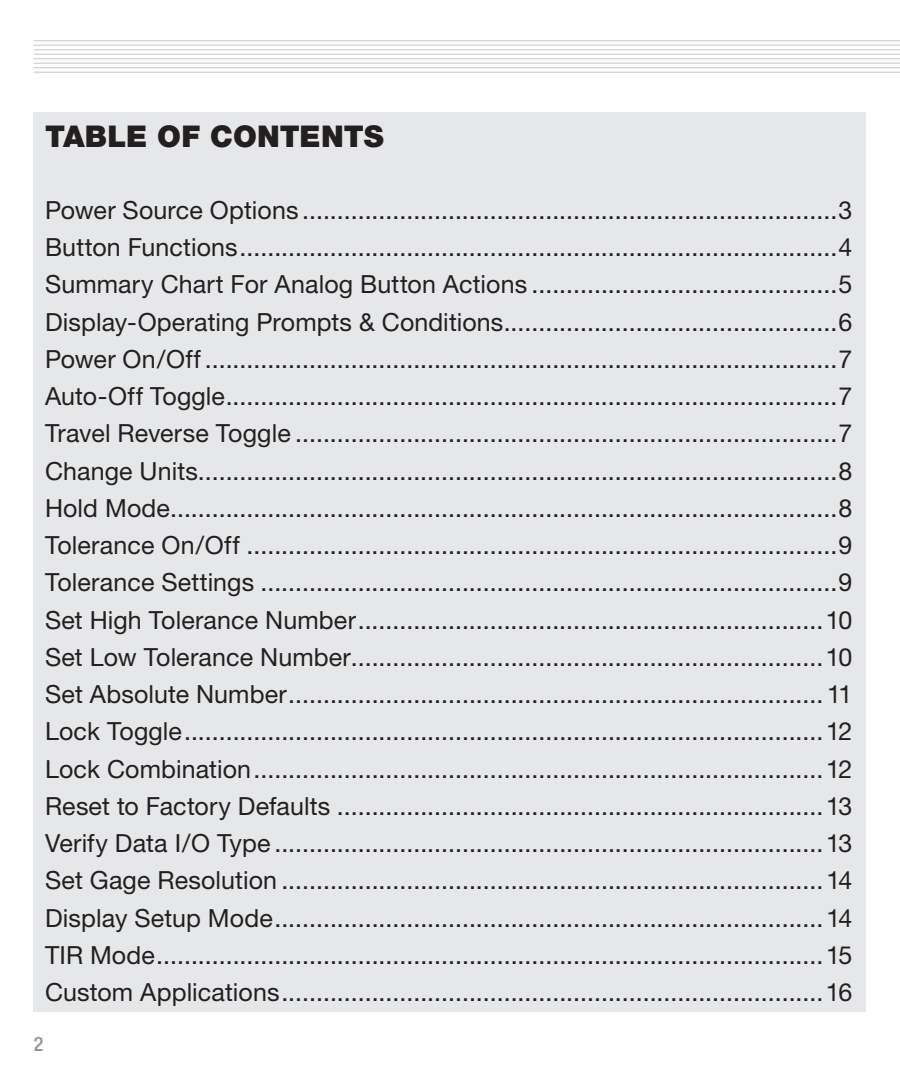
<style>
.page{position:relative;width:900px;height:1080px;background:#fff}
.page>*{position:absolute;margin:0;border:0;box-sizing:border-box;transform-origin:0 0}
.t1{font:900 30px "Helvetica Neue";color:#231f20}
.t2{font:25px/37.2px "Helvetica Neue";letter-spacing:.005em;color:#231f20;text-align:justify}
.t3{font:500 condensed 20px "Helvetica Neue";color:#939598}
</style>
<div class="page">
<hr style="left:34px;top:40px;width:866px;height:1px;background:#d1d2d4">
<hr style="left:34px;top:45px;width:866px;height:1px;background:#d1d2d4">
<hr style="left:34px;top:49px;width:866px;height:1px;background:#d1d2d4">
<hr style="left:34px;top:54px;width:866px;height:1px;background:#d1d2d4">
<hr style="left:34px;top:58px;width:866px;height:1px;background:#d1d2d4">
<hr style="left:34px;top:63px;width:866px;height:1px;background:#d1d2d4">
<hr style="left:34px;top:67px;width:866px;height:1px;background:#d1d2d4">
<hr style="left:34px;top:72px;width:866px;height:1px;background:#d1d2d4">
<div style="left:34px;top:112px;width:832px;height:900px;background:#e6e7e9"></div>
<p class="t1" style="left:45px;top:118px;width:340px">TABLE OF CONTENTS</p>
<p class="t2" style="left:45px;top:191px;width:809px">Power Source Options .............................................................................3<br>Button Functions......................................................................................4<br>Summary Chart For Analog Button Actions ............................................5<br>Display-Operating Prompts &amp; Conditions................................................6<br>Power On/Off ...........................................................................................7<br>Auto-Off Toggle........................................................................................7<br>Travel Reverse Toggle ..............................................................................7<br>Change Units............................................................................................8<br>Hold Mode................................................................................................8<br>Tolerance On/Off .....................................................................................9<br>Tolerance Settings ...................................................................................9<br>Set High Tolerance Number...................................................................10<br>Set Low Tolerance Number....................................................................10<br>Set Absolute Number............................................................................. 11<br>Lock Toggle............................................................................................12<br>Lock Combination..................................................................................12<br>Reset to Factory Defaults ......................................................................13<br>Verify Data I/O Type ...............................................................................13<br>Set Gage Resolution ..............................................................................14<br>Display Setup Mode...............................................................................14<br>TIR Mode................................................................................................15<br>Custom Applications..............................................................................16</p>
<p class="t3" style="left:34px;top:1032px;width:11px">2</p>
</div>
